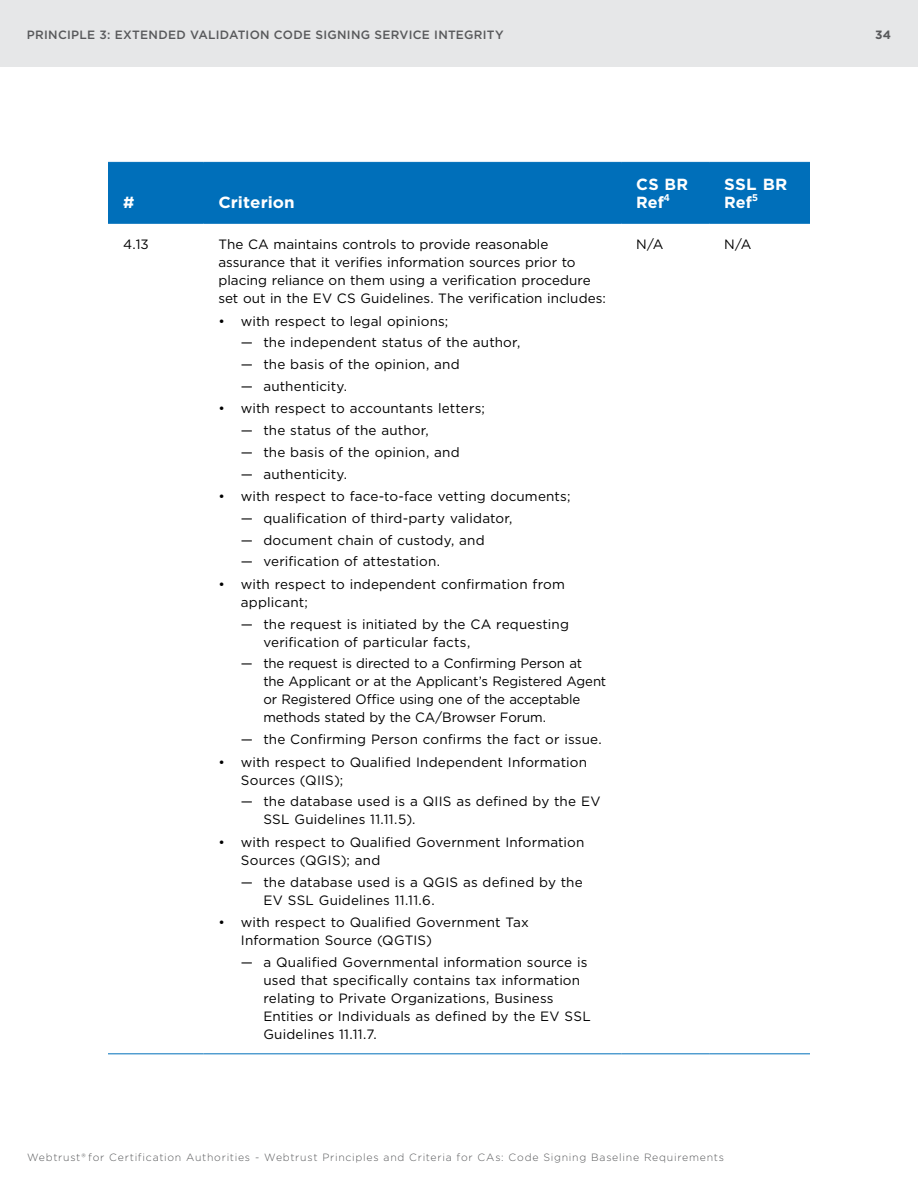
<style>
.page{position:relative;width:918px;height:1188px;background:#fff}
.page>*{position:absolute;margin:0;border:0;box-sizing:border-box;transform-origin:0 0}
.t1{font:700 16.2px/18px "Gotham";letter-spacing:.005em;color:#fff;scale:1.05 1}
.t2{font:700 16.2px/18px "Gotham";letter-spacing:.005em;color:#fff}
.t3{font:13.5px/18px "Gotham";letter-spacing:.005em;color:#000}
.t4{font:500 12px "Gotham";letter-spacing:.025em;color:#58595b}
.t5{font:700 12px "Gotham";color:#58595b}
.t6{font:300 10.5px "Gotham";letter-spacing:.07em;color:#58595b}
.t7{font:700 9.75px "Gotham";color:#fff}
</style>
<div class="page">
<div style="left:108px;top:163px;width:702px;height:60px;background:#006fba"></div>
<hr style="left:108px;top:1053px;width:95px;height:1px;background:#006fba">
<hr style="left:203px;top:1053px;width:418px;height:1px;background:#006fba">
<hr style="left:621px;top:1053px;width:88px;height:1px;background:#006fba">
<hr style="left:709px;top:1053px;width:101px;height:1px;background:#006fba">
<hr style="left:108px;top:162px;width:95px;height:1px;background:#006fba">
<hr style="left:203px;top:162px;width:418px;height:1px;background:#006fba">
<hr style="left:621px;top:162px;width:88px;height:1px;background:#006fba">
<hr style="left:709px;top:162px;width:101px;height:1px;background:#006fba">
<hr style="left:108px;top:223px;width:95px;height:1px;background:#006fba">
<hr style="left:203px;top:223px;width:418px;height:1px;background:#006fba">
<hr style="left:621px;top:223px;width:88px;height:1px;background:#006fba">
<hr style="left:709px;top:223px;width:101px;height:1px;background:#006fba">
<div style="left:0;top:0;width:918px;height:68px;background:#e6e7e8"></div>
<p class="t4" style="left:27px;top:26px;width:478px">PRINCIPLE 3: EXTENDED VALIDATION CODE SIGNING SERVICE INTEGRITY</p>
<p class="t5" style="left:875px;top:26px;width:17px">34</p>
<p class="t2" style="left:123px;top:193px;width:13px">#</p>
<p class="t1" style="left:218px;top:193px;width:74px">Criterion</p>
<p class="t3" style="left:123px;top:235px;width:27px">4.13</p>
<p class="t3" style="left:218px;top:235px;width:389px">The CA maintains controls to provide reasonable assurance that it verifies information sources prior to placing reliance on them using a verification procedure set out in the EV CS Guidelines. The verification includes:</p>
<p class="t3" style="left:218px;top:312px;width:232px">• with respect to legal opinions;</p>
<p class="t3" style="left:241px;top:333px;width:281px">— the independent status of the author,</p>
<p class="t3" style="left:241px;top:355px;width:220px">— the basis of the opinion, and</p>
<p class="t3" style="left:241px;top:377px;width:108px">— authenticity.</p>
<p class="t3" style="left:218px;top:399px;width:268px">• with respect to accountants letters;</p>
<p class="t3" style="left:241px;top:421px;width:189px">— the status of the author,</p>
<p class="t3" style="left:241px;top:443px;width:220px">— the basis of the opinion, and</p>
<p class="t3" style="left:241px;top:465px;width:108px">— authenticity.</p>
<p class="t3" style="left:218px;top:487px;width:354px">• with respect to face-to-face vetting documents;</p>
<p class="t3" style="left:241px;top:509px;width:273px">— qualification of third-party validator,</p>
<p class="t3" style="left:241px;top:531px;width:245px">— document chain of custody, and</p>
<p class="t3" style="left:241px;top:552px;width:201px">— verification of attestation.</p>
<p class="t3" style="left:241px;top:575px;width:325px;text-indent:-23px">• with respect to independent confirmation from applicant;</p>
<p class="t3" style="left:263px;top:615px;width:307px;text-indent:-23px">— the request is initiated by the CA requesting verification of particular facts,</p>
<p class="t3" style="left:263px;top:654px;width:344px;text-indent:-23px">— the request is directed to a Confirming Person at the Applicant or at the Applicant’s Registered Agent or Registered Office using one of the acceptable methods stated by the CA/Browser Forum.</p>
<p class="t3" style="left:241px;top:730px;width:362px">— the Confirming Person confirms the fact or issue.</p>
<p class="t3" style="left:241px;top:753px;width:348px;text-indent:-23px">• with respect to Qualified Independent Information<br>Sources (QIIS);</p>
<p class="t3" style="left:263px;top:792px;width:339px;text-indent:-23px">— the database used is a QIIS as defined by the EV<br>SSL Guidelines 11.11.5).</p>
<p class="t3" style="left:241px;top:833px;width:345px;text-indent:-23px">• with respect to Qualified Government Information<br>Sources (QGIS); and</p>
<p class="t3" style="left:263px;top:873px;width:321px;text-indent:-23px">— the database used is a QGIS as defined by the<br>EV SSL Guidelines 11.11.6.</p>
<p class="t3" style="left:241px;top:913px;width:289px;text-indent:-23px">• with respect to Qualified Government Tax<br>Information Source (QGTIS)</p>
<p class="t3" style="left:263px;top:953px;width:329px;text-indent:-23px">— a Qualified Governmental information source is used that specifically contains tax information relating to Private Organizations, Business Entities or Individuals as defined by the EV SSL Guidelines 11.11.7.</p>
<p class="t2" style="left:636px;top:175px;width:53px">CS BR<br>Ref</p>
<p class="t7" style="left:664px;top:191px;width:7px">4</p>
<p class="t1" style="left:724px;top:175px;width:62px">SSL BR<br>Ref</p>
<p class="t7" style="left:752px;top:191px;width:7px">5</p>
<p class="t3" style="left:636px;top:235px;width:29px">N/A</p>
<p class="t3" style="left:724px;top:235px;width:29px">N/A</p>
<p class="t6" style="left:27px;top:1151px;width:699px">Webtrust® for Certification Authorities - Webtrust Principles and Criteria for CAs: Code Signing Baseline Requirements</p>
</div>
